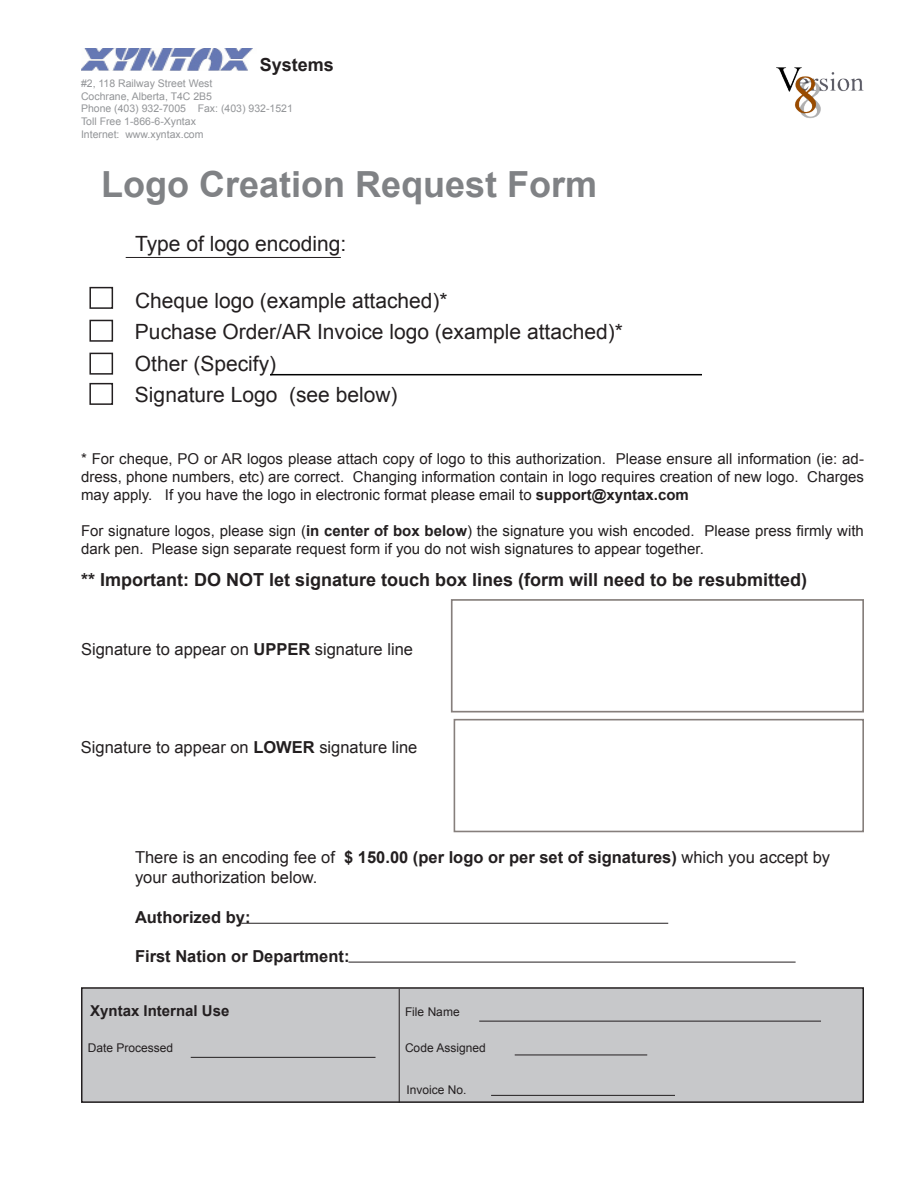
<style>
.page{position:relative;width:918px;height:1188px;background:#fff}
.page>*{position:absolute;margin:0;border:0;box-sizing:border-box;transform-origin:0 0}
.t1{font:700 36px "Arial";color:#808285}
.t2{font:21px "Arial";color:#231f20}
.t3{font:700 18px "Arial";color:#231f20}
.t4{font:16.5px/19.8px "Arial";color:#231f20}
.t5{font:700 16.5px "Arial";color:#231f20}
.t6{font:15px/18px "Arial";color:#231f20;text-align:justify}
.t7{font:700 15px "Arial";color:#231f20}
.t8{font:12px "Arial";color:#231f20}
.t9{font:10.5px "Arial";color:#939598}
.s1{font-weight:700}
</style>
<div class="page">
<img style="left:81px;top:49px;width:172px;height:21px">
<div style="left:451px;top:599px;width:413px;height:113px;border:2px solid #867f7c"></div>
<div style="left:454px;top:719px;width:410px;height:113px;border:2px solid #867f7c"></div>
<hr style="left:270px;top:374px;width:432px;height:1px;background:#000">
<div style="left:89px;top:287px;width:24px;height:22px;border:2px solid #231f20"></div>
<div style="left:89px;top:320px;width:24px;height:22px;border:2px solid #231f20"></div>
<div style="left:89px;top:353px;width:24px;height:22px;border:2px solid #231f20"></div>
<div style="left:82px;top:988px;width:781px;height:114px;background:#c7c8ca"></div>
<div style="left:81px;top:987px;width:783px;height:116px;border:2px solid #231f20"></div>
<hr style="left:479px;top:1021px;width:342px;height:1px;background:#231f20">
<hr style="left:515px;top:1055px;width:132px;height:1px;background:#231f20">
<hr style="left:191px;top:1057px;width:185px;height:1px;background:#231f20">
<hr style="left:241px;top:923px;width:427px;height:1px;background:#231f20">
<hr style="left:348px;top:962px;width:448px;height:1px;background:#231f20">
<hr style="left:399px;top:989px;width:1px;height:114px;background:#231f20">
<hr style="left:126px;top:257px;width:215px;height:1px;background:#231f20">
<hr style="left:491px;top:1095px;width:184px;height:1px;background:#231f20">
<img style="left:776px;top:67px;width:88px;height:51px">
<div style="left:89px;top:383px;width:24px;height:22px;border:2px solid #231f20"></div>
<p class="t3" style="left:260px;top:53px;width:76px">Systems</p>
<p class="t9" style="left:81px;top:77px;width:133px">#2, 118 Railway Street West</p>
<p class="t9" style="left:81px;top:89px;width:133px">Cochrane, Alberta, T4C 2B5</p>
<p class="t9" style="left:81px;top:102px;width:213px">Phone (403) 932-7005 Fax: (403) 932-1521</p>
<p class="t9" style="left:81px;top:114px;width:116px">Toll Free 1-866-6-Xyntax</p>
<p class="t9" style="left:81px;top:127px;width:124px">Internet: www.xyntax.com</p>
<p class="t1" style="left:101px;top:161px;width:498px">Logo Creation Request Form</p>
<p class="t2" style="left:135px;top:230px;width:213px">Type of logo encoding:</p>
<p class="t2" style="left:135px;top:287px;width:314px">Cheque logo (example attached)*</p>
<p class="t2" style="left:135px;top:318px;width:489px">Puchase Order/AR Invoice logo (example attached)*</p>
<p class="t2" style="left:135px;top:350px;width:143px">Other (Specify)</p>
<p class="t2" style="left:135px;top:381px;width:264px">Signature Logo (see below)</p>
<p class="t6" style="left:81px;top:450px;width:784px">* For cheque, PO or AR logos please attach copy of logo to this authorization. Please ensure all information (ie: ad&shy;dress, phone numbers, etc) are correct. Changing information contain in logo requires creation of new logo. Charges may apply. If you have the logo in electronic format please email to <span class="s1">support@xyntax.com</span></p>
<p class="t6" style="left:81px;top:522px;width:784px">For signature logos, please sign (<span class="s1">in center of box below</span>) the signature you wish encoded. Please press firmly with dark pen. Please sign separate request form if you do not wish signatures to appear together.</p>
<p class="t3" style="left:81px;top:567px;width:728px">** Important: DO NOT let signature touch box lines (form will need to be resubmitted)</p>
<p class="t4" style="left:81px;top:640px;width:334px">Signature to appear on <span class="s1">UPPER</span> signature line</p>
<p class="t4" style="left:81px;top:737px;width:338px">Signature to appear on <span class="s1">LOWER</span> signature line</p>
<p class="t4" style="left:135px;top:848px;width:697px">There is an encoding fee of <span class="s1">$ 150.00 (per logo or per set of signatures)</span> which you accept by your authorization below.</p>
<p class="t5" style="left:135px;top:906px;width:117px">Authorized by:</p>
<p class="t5" style="left:135px;top:946px;width:216px">First Nation or Department:</p>
<p class="t7" style="left:90px;top:1001px;width:141px">Xyntax Internal Use</p>
<p class="t8" style="left:405px;top:1004px;width:56px">File Name</p>
<p class="t8" style="left:88px;top:1040px;width:87px">Date Processed</p>
<p class="t8" style="left:405px;top:1040px;width:82px">Code Assigned</p>
<p class="t8" style="left:406px;top:1082px;width:62px">Invoice No.</p>
</div>
